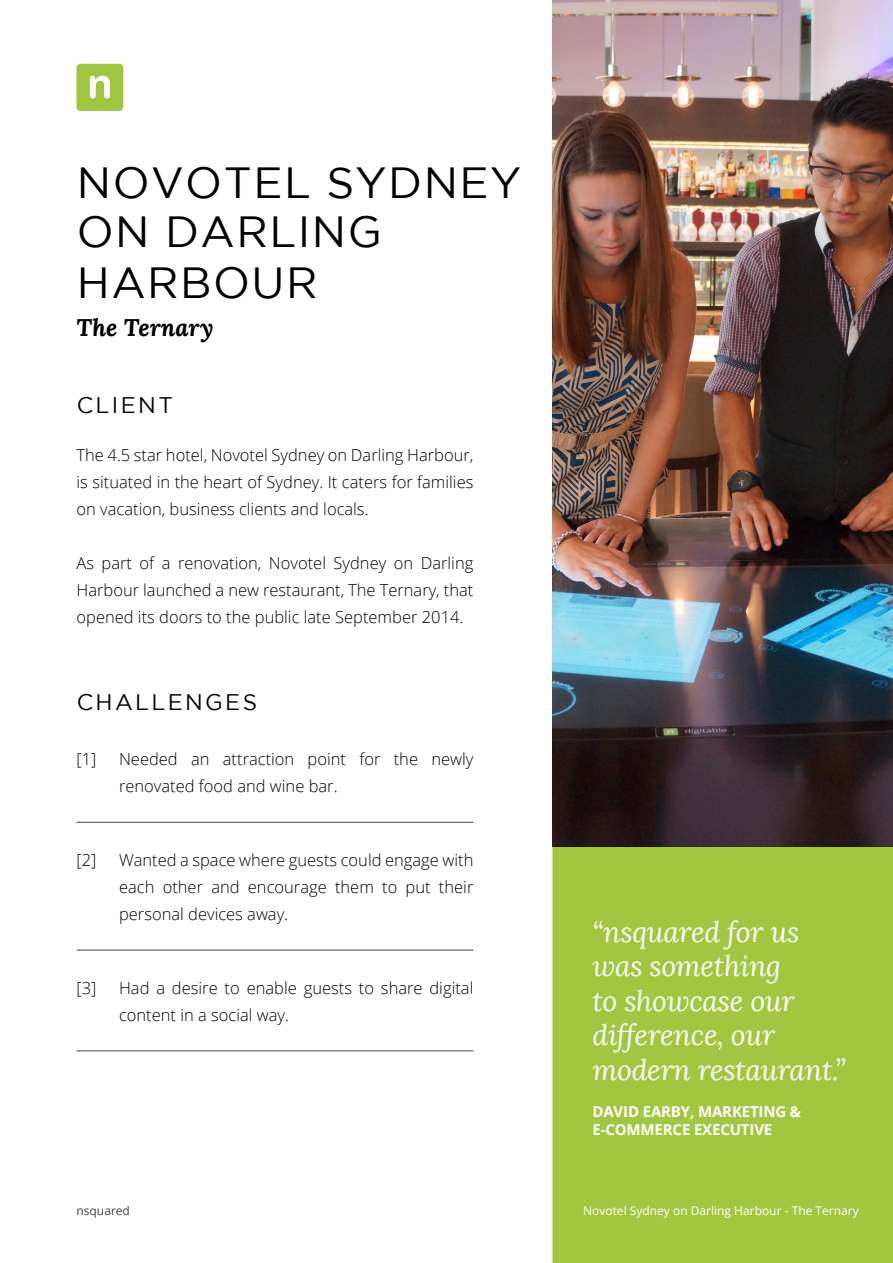
<style>
.page{position:relative;width:893px;height:1263px;background:#fff}
.page>*{position:absolute;margin:0;border:0;box-sizing:border-box;transform-origin:0 0}
.Heading_1{font:43.5px/50.2px "Gotham";letter-spacing:.035em;color:#000}
.t1{font:italic 28.5px/34.5px "Lora";letter-spacing:-.01em;color:#fff}
.Sub_Heading_1{font:italic 700 24px "Lora";color:#000}
.Heading_2{font:22.5px "Gotham";letter-spacing:.105em;color:#000}
.Body{font:300 16.5px/27px "Open Sans";color:#000;text-align:justify}
.t2{font:700 15px/18px "Open Sans";letter-spacing:-.01em;color:#fff}
.Fine_Print{font:12px "Open Sans";color:#fff}
.t3{font:12px "Open Sans";color:#414243}
</style>
<div class="page">
<div style="left:553px;top:847px;width:340px;height:416px;background:#a1c740"></div>
<div style="left:77px;top:64px;width:46px;height:47px;background:#9ec73f;border-radius:4px"></div>
<svg style="left:90px;top:76px;width:20px;height:22px"></svg>
<img style="left:553px;top:0;width:340px;height:847px">
<hr style="left:77px;top:822px;width:396px;height:1px;background:#414243">
<hr style="left:77px;top:950px;width:396px;height:1px;background:#414243">
<hr style="left:77px;top:1050px;width:396px;height:1px;background:#414243">
<p class="Heading_1" style="left:77px;top:156px;width:446px">NOVOTEL SYDNEY<br>ON DARLING<br>HARBOUR</p>
<p class="Sub_Heading_1" style="left:77px;top:311px;width:138px">The Ternary</p>
<p class="Heading_2" style="left:77px;top:393px;width:98px">CLIENT</p>
<p class="Body" style="left:77px;top:441px;width:398px">The 4.5 star hotel, Novotel Sydney on Darling Harbour, is situated in the heart of Sydney. It caters for families on vacation, business clients and locals.</p>
<p class="Body" style="left:77px;top:549px;width:398px">As part of a renovation, Novotel Sydney on Darling Harbour launched a new restaurant, The Ternary, that opened its doors to the public late September 2014.</p>
<p class="Heading_2" style="left:77px;top:689px;width:182px">CHALLENGES</p>
<p class="Body" style="left:77px;top:745px;width:21px">[1]</p>
<p class="Body" style="left:119px;top:745px;width:356px">Needed an attraction point for the newly renovated food and wine bar.</p>
<p class="Body" style="left:77px;top:846px;width:21px">[2]</p>
<p class="Body" style="left:119px;top:846px;width:356px">Wanted a space where guests could engage with each other and encourage them to put their personal devices away.</p>
<p class="Body" style="left:77px;top:974px;width:21px">[3]</p>
<p class="Body" style="left:119px;top:974px;width:356px">Had a desire to enable guests to share digital content in a social way.</p>
<p class="t1" style="left:592px;top:914px;width:255px">“nsquared for us was something<br>to showcase our difference, our modern restaurant.”</p>
<p class="t2" style="left:592px;top:1102px;width:210px">DAVID EARBY, MARKETING &amp;<br>E-COMMERCE EXECUTIVE</p>
<p class="t3" style="left:77px;top:1203px;width:55px">nsquared</p>
<p class="Fine_Print" style="left:583px;top:1203px;width:277px">Novotel Sydney on Darling Harbour - The Ternary</p>
</div>
